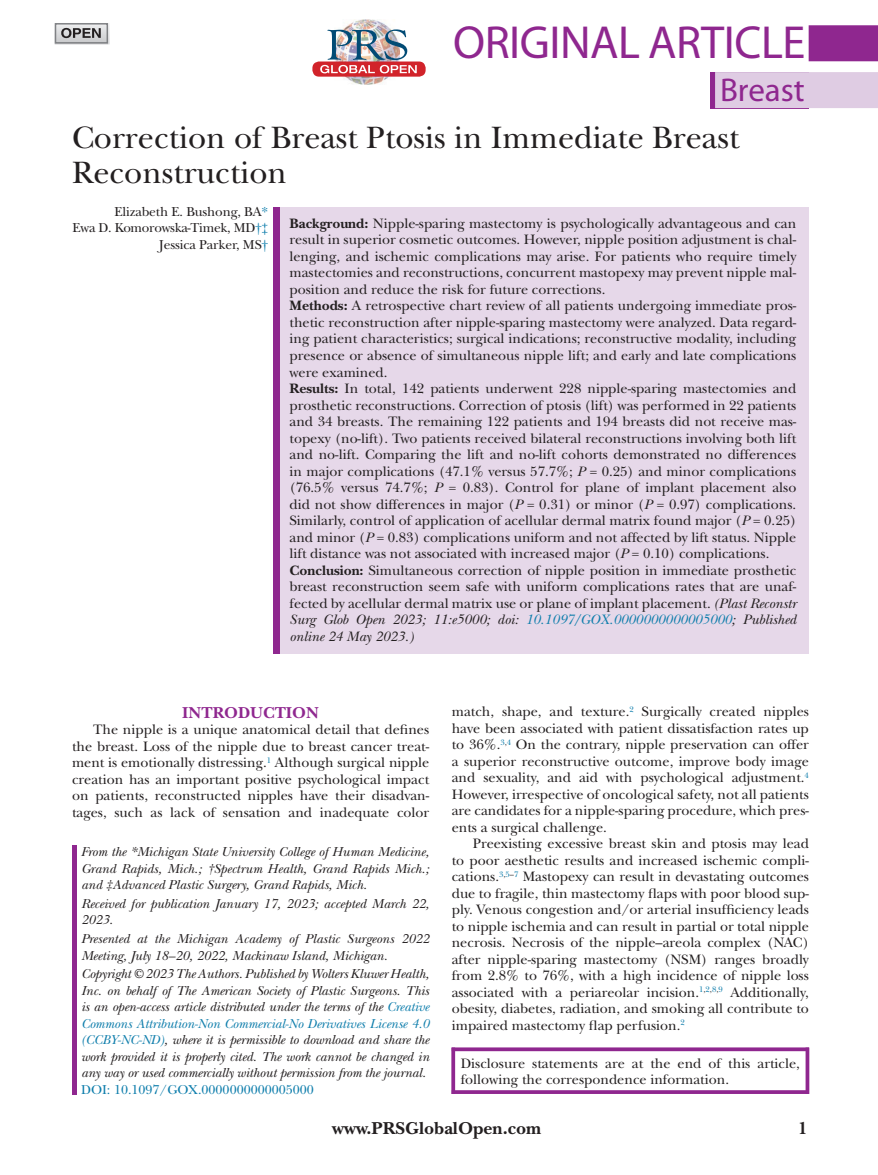
<style>
.page{position:relative;width:878px;height:1175px;background:#fff}
.page>*{position:absolute;margin:0;border:0;box-sizing:border-box;transform-origin:0 0}
.t1{font:46.5px "Myriad Pro";letter-spacing:-.01em;color:#8f278f}
.t2{font:33px "Myriad Pro";color:#8f278f}
.t3{font:32.25px/34.5px "New Baskerville Std";color:#231f20}
.t4{font:700 18px "New Baskerville Std";color:#231f20}
.t5{font:700 16.5px "New Baskerville Std";color:#8f278f}
.t6{font:14.25px/16.5px "New Baskerville Std";color:#231f20;text-align:justify}
.t7{font:italic 13.5px/16.5px "New Baskerville Std";color:#231f20;text-align:justify}
.t8{font:13.5px/16.5px "New Baskerville Std";letter-spacing:-.01em;color:#231f20;text-align:right}
.t9{font:13.5px "New Baskerville Std";color:#0f7eac}
.s1{color:#0f7eac}
.s2{font-weight:700}
.s3{font-style:italic}
.s4{font-style:italic;color:#0f7eac}
</style>
<div class="page">
<div style="left:710px;top:72px;width:98px;height:36px;background:#8f278f"></div>
<div style="left:715px;top:72px;width:163px;height:36px;background:#dfcce3"></div>
<div style="left:808px;top:25px;width:70px;height:36px;background:#8f278f"></div>
<img style="left:343px;top:20px;width:48px;height:64px">
<div style="left:312px;top:61px;width:113px;height:16px;background:#d1232a;border-radius:7px"></div>
<img style="left:320px;top:29px;width:97px;height:44px">
<div style="left:274px;top:126px;width:534px;height:527px;background:#e6d8e9"></div>
<div style="left:274px;top:205px;width:6px;height:93px;background:#8f278f"></div>
<div style="left:274px;top:288px;width:6px;height:93px;background:#8f278f"></div>
<div style="left:274px;top:370px;width:6px;height:192px;background:#8f278f"></div>
<div style="left:274px;top:552px;width:6px;height:101px;background:#8f278f"></div>
<hr style="left:72px;top:845px;width:4px;height:50px;background:#8f278f">
<hr style="left:72px;top:895px;width:4px;height:35px;background:#8f278f">
<hr style="left:72px;top:930px;width:4px;height:35px;background:#8f278f">
<hr style="left:72px;top:965px;width:4px;height:118px;background:#8f278f">
<hr style="left:72px;top:1081px;width:4px;height:13px;background:#8f278f">
<div style="left:272px;top:126px;width:536px;height:80px;background:#fff"></div>
<img style="left:54px;top:23px;width:55px;height:22px">
<div style="left:55px;top:23px;width:53px;height:21px;border:2px solid #808285"></div>
<svg style="left:61px;top:28px;width:40px;height:10px"></svg>
<svg style="left:451px;top:1047px;width:4px;height:47px"></svg>
<svg style="left:805px;top:1047px;width:4px;height:47px"></svg>
<svg style="left:452px;top:1047px;width:356px;height:4px"></svg>
<svg style="left:452px;top:1090px;width:356px;height:4px"></svg>
<h1 class="t1" style="left:453px;top:14px;width:354px">ORIGINAL ARTICLE</h1>
<h2 class="t2" style="left:720px;top:69px;width:86px">BREAST</h2>
<h3 class="t3" style="left:72px;top:121px;width:668px">Correction of Breast Ptosis in Immediate Breast<br>Reconstruction</h3>
<p class="t8" style="left:73px;top:203px;width:197px">Elizabeth E. Bushong, BA<span class="s1">*<br></span>Ewa D. Komorowska-Timek, MD<span class="s1">†‡<br></span>Jessica Parker, MS<span class="s1">†</span></p>
<p class="t6" style="left:289px;top:215px;width:508px;text-align:left"><span class="s2">Background:</span> Nipple-sparing mastectomy is psychologically advantageous and can result in superior cosmetic outcomes. However, nipple position adjustment is chal&shy;lenging, and ischemic complications may arise. For patients who require timely mastectomies and reconstructions, concurrent mastopexy may prevent nipple mal&shy;position and reduce the risk for future corrections.<br><span class="s2">Methods:</span> A retrospective chart review of all patients undergoing immediate pros&shy;thetic reconstruction after nipple-sparing mastectomy were analyzed. Data regard&shy;ing patient characteristics; surgical indications; reconstructive modality, including presence or absence of simultaneous nipple lift; and early and late complications were examined.<br><span class="s2">Results:</span> In total, 142 patients underwent 228 nipple-sparing mastectomies and prosthetic reconstructions. Correction of ptosis (lift) was performed in 22 patients and 34 breasts. The remaining 122 patients and 194 breasts did not receive mas&shy;topexy (no-lift). Two patients received bilateral reconstructions involving both lift and no-lift. Comparing the lift and no-lift cohorts demonstrated no differences in major complications (47.1% versus 57.7%; <span class="s3">P</span> = 0.25) and minor complications (76.5% versus 74.7%; <span class="s3">P</span> = 0.83). Control for plane of implant placement also did not show differences in major (<span class="s3">P</span> = 0.31) or minor (<span class="s3">P</span> = 0.97) complications.<br>Similarly, control of application of acellular dermal matrix found major (<span class="s3">P</span> = 0.25) and minor (<span class="s3">P</span> = 0.83) complications uniform and not affected by lift status. Nipple lift distance was not associated with increased major (<span class="s3">P</span> = 0.10) complications.<br><span class="s2">Conclusion:</span> Simultaneous correction of nipple position in immediate prosthetic breast reconstruction seem safe with uniform complications rates that are unaf&shy;fected by acellular dermal matrix use or plane of implant placement. <span class="s3">(Plast Reconstr Surg Glob Open 2023; 11:e5000; doi:</span> <span class="s4">10.1097/GOX.0000000000005000</span><span class="s3">; Published online 24 May 2023.)</span></p>
<p class="t5" style="left:182px;top:703px;width:138px">INTRODUCTION</p>
<p class="t6" style="left:72px;top:721px;width:359px;text-indent:21px">The nipple is a unique anatomical detail that defines the breast. Loss of the nipple due to breast cancer treat&shy;ment is emotionally distressing.<sup>1</sup> Although surgical nipple creation has an important positive psychological impact on patients, reconstructed nipples have their disadvan&shy;tages, such as lack of sensation and inadequate color</p>
<p class="t7" style="left:81px;top:843px;width:350px">From the *Michigan State University College of Human Medicine, Grand Rapids, Mich.; †Spectrum Health, Grand Rapids Mich.; and ‡Advanced Plastic Surgery, Grand Rapids, Mich.</p>
<p class="t7" style="left:81px;top:895px;width:349px">Received for publication January 17, 2023; accepted March 22,<br>2023.</p>
<p class="t7" style="left:81px;top:930px;width:350px">Presented at the Michigan Academy of Plastic Surgeons 2022<br>Meeting, July 18–20, 2022, Mackinaw Island, Michigan.</p>
<p class="t7" style="left:81px;top:965px;width:350px">Copyright © 2023 The Authors. Published by Wolters Kluwer Health, Inc. on behalf of The American Society of Plastic Surgeons. This is an open-access article distributed under the terms of the <span class="s1">Creative Commons Attribution-Non Commercial-No Derivatives License 4.0 (CCBY-NC-ND)</span>, where it is permissible to download and share the work provided it is properly cited. The work cannot be changed in any way or used commercially without permission from the journal.</p>
<p class="t9" style="left:81px;top:1081px;width:234px">DOI: 10.1097/GOX.0000000000005000</p>
<p class="t6" style="left:451px;top:703px;width:359px">match, shape, and texture.<sup>2</sup> Surgically created nipples have been associated with patient dissatisfaction rates up to 36%.<sup>3</sup><sup>,</sup><sup>4</sup> On the contrary, nipple preservation can offer a superior reconstructive outcome, improve body image and sexuality, and aid with psychological adjustment.<sup>4<br></sup>However, irrespective of oncological safety, not all patients are candidates for a nipple-sparing procedure, which pres&shy;ents a surgical challenge.</p>
<p class="t6" style="left:451px;top:835px;width:359px;text-indent:21px">Preexisting excessive breast skin and ptosis may lead to poor aesthetic results and increased ischemic compli&shy;cations.<sup>3</sup><sup>,</sup><sup>5</sup><sup>–</sup><sup>7</sup> Mastopexy can result in devastating outcomes due to fragile, thin mastectomy flaps with poor blood sup&shy;ply. Venous congestion and/or arterial insufficiency leads to nipple ischemia and can result in partial or total nipple necrosis. Necrosis of the nipple–areola complex (NAC) after nipple-sparing mastectomy (NSM) ranges broadly from 2.8% to 76%, with a high incidence of nipple loss associated with a periareolar incision.<sup>1</sup><sup>,</sup><sup>2</sup><sup>,</sup><sup>8</sup><sup>,</sup><sup>9</sup> Additionally, obesity, diabetes, radiation, and smoking all contribute to impaired mastectomy flap perfusion.<sup>2</sup></p>
<p class="t6" style="left:460px;top:1054px;width:341px">Disclosure statements are at the end of this article, following the correspondence information.</p>
<p class="t4" style="left:332px;top:1118px;width:210px">www.PRSGlobalOpen.com</p>
<p class="t4" style="left:798px;top:1118px;width:11px">1</p>
</div>
